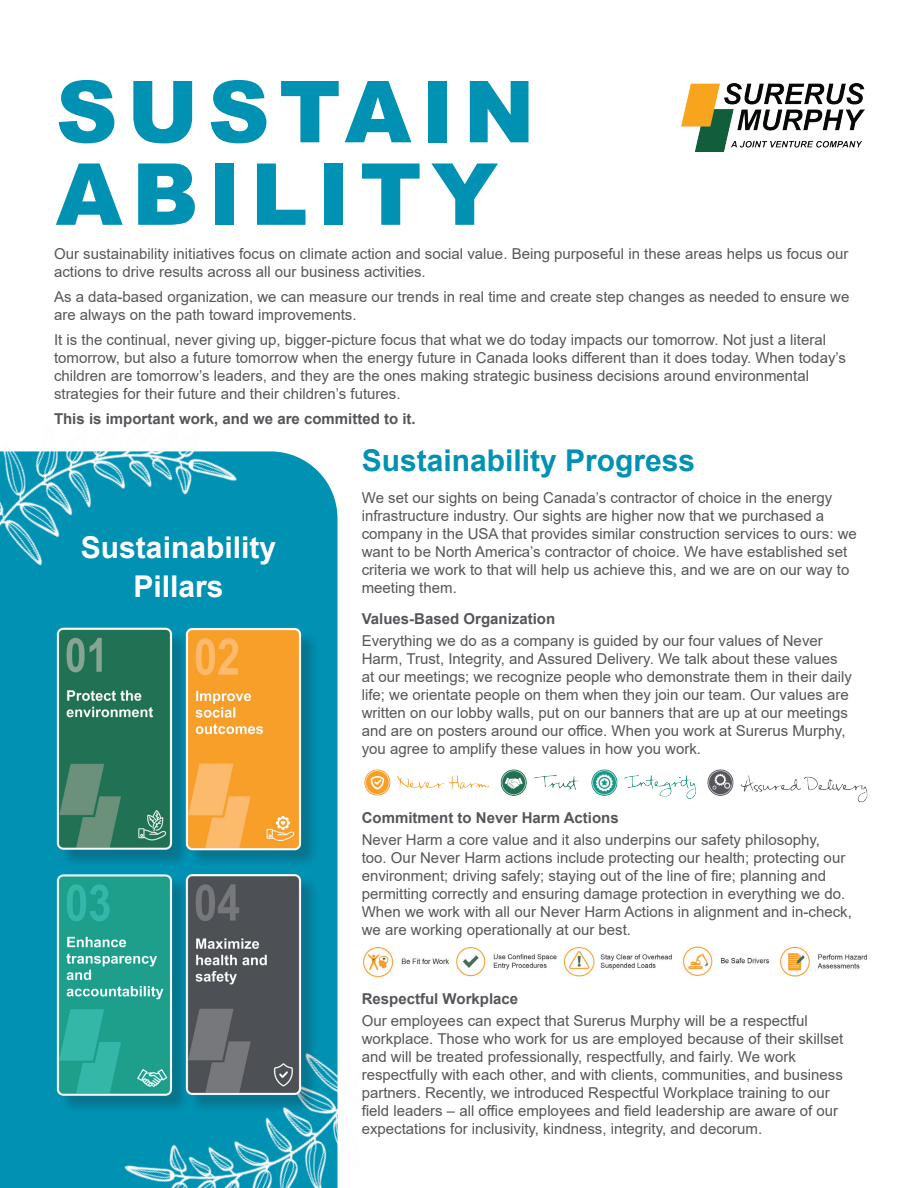
<style>
.page{position:relative;width:918px;height:1188px;background:#fff}
.page>*{position:absolute;margin:0;border:0;box-sizing:border-box;transform-origin:0 0}
.t1{font:900 85.65px/82.5px "Arial";letter-spacing:.11em;color:#0091b3}
.t2{font:700 30px "Arial";color:#0091b3}
.t3{font:700 30px/39px "Arial";color:#fff;text-align:center}
.t4{font:15px/18px "Arial";color:#55565a}
.t5{font:700 15px "Arial";color:#55565a}
</style>
<div class="page">
<div style="left:0;top:451px;width:338px;height:737px;background:#0091b3"></div>
<img style="left:0;top:451px;width:258px;height:224px">
<img style="left:105px;top:956px;width:233px;height:232px">
<img style="left:364px;top:769px;width:504px;height:34px">
<img style="left:363px;top:946px;width:505px;height:32px">
<img style="left:682px;top:83px;width:182px;height:69px">
<div style="left:59px;top:631px;width:131px;height:237px;background:#231f20;opacity:.25"></div>
<img style="left:54px;top:625px;width:120px;height:229px">
<div style="left:188px;top:631px;width:131px;height:237px;background:#231f20;opacity:.25"></div>
<img style="left:183px;top:625px;width:120px;height:228px">
<div style="left:59px;top:877px;width:131px;height:237px;background:#231f20;opacity:.25"></div>
<img style="left:54px;top:869px;width:120px;height:231px">
<div style="left:188px;top:876px;width:131px;height:237px;background:#231f20;opacity:.25"></div>
<img style="left:183px;top:869px;width:120px;height:231px">
<h1 class="t1" style="left:56px;top:68px;width:481px">SUSTAIN<br>ABILITY</h1>
<p class="t4" style="left:54px;top:245px;width:796px">Our sustainability initiatives focus on climate action and social value. Being purposeful in these areas helps us focus our actions to drive results across all our business activities.</p>
<p class="t4" style="left:54px;top:288px;width:797px">As a data-based organization, we can measure our trends in real time and create step changes as needed to ensure we are always on the path toward improvements.</p>
<p class="t4" style="left:54px;top:330px;width:794px">It is the continual, never giving up, bigger-picture focus that what we do today impacts our tomorrow. Not just a literal tomorrow, but also a future tomorrow when the energy future in Canada looks different than it does today. When today’s children are tomorrow’s leaders, and they are the ones making strategic business decisions around environmental strategies for their future and their children’s futures.</p>
<p class="t5" style="left:54px;top:408px;width:363px">This is important work, and we are committed to it.</p>
<h2 class="t3" style="left:81px;top:528px;width:197px">Sustainability<br>Pillars</h2>
<h2 class="t2" style="left:362px;top:440px;width:335px">Sustainability Progress</h2>
<p class="t4" style="left:362px;top:488px;width:497px">We set our sights on being Canada’s contractor of choice in the energy infrastructure industry. Our sights are higher now that we purchased a company in the USA that provides similar construction services to ours: we want to be North America’s contractor of choice. We have established set criteria we work to that will help us achieve this, and we are on our way to meeting them.</p>
<p class="t5" style="left:362px;top:609px;width:195px">Values-Based Organization</p>
<p class="t4" style="left:362px;top:632px;width:492px">Everything we do as a company is guided by our four values of Never Harm, Trust, Integrity, and Assured Delivery. We talk about these values at our meetings; we recognize people who demonstrate them in their daily life; we orientate people on them when they join our team. Our values are written on our lobby walls, put on our banners that are up at our meetings and are on posters around our office. When you work at Surerus Murphy, you agree to amplify these values in how you work.</p>
<p class="t5" style="left:362px;top:808px;width:258px">Commitment to Never Harm Actions</p>
<p class="t4" style="left:362px;top:831px;width:492px">Never Harm a core value and it also underpins our safety philosophy,<br>too. Our Never Harm actions include protecting our health; protecting our environment; driving safely; staying out of the line of fire; planning and permitting correctly and ensuring damage protection in everything we do.<br>When we work with all our Never Harm Actions in alignment and in-check, we are working operationally at our best.</p>
<p class="t5" style="left:362px;top:989px;width:158px">Respectful Workplace</p>
<p class="t4" style="left:362px;top:1012px;width:483px">Our employees can expect that Surerus Murphy will be a respectful workplace. Those who work for us are employed because of their skillset and will be treated professionally, respectfully, and fairly. We work respectfully with each other, and with clients, communities, and business partners. Recently, we introduced Respectful Workplace training to our field leaders – all office employees and field leadership are aware of our expectations for inclusivity, kindness, integrity, and decorum.</p>
</div>
